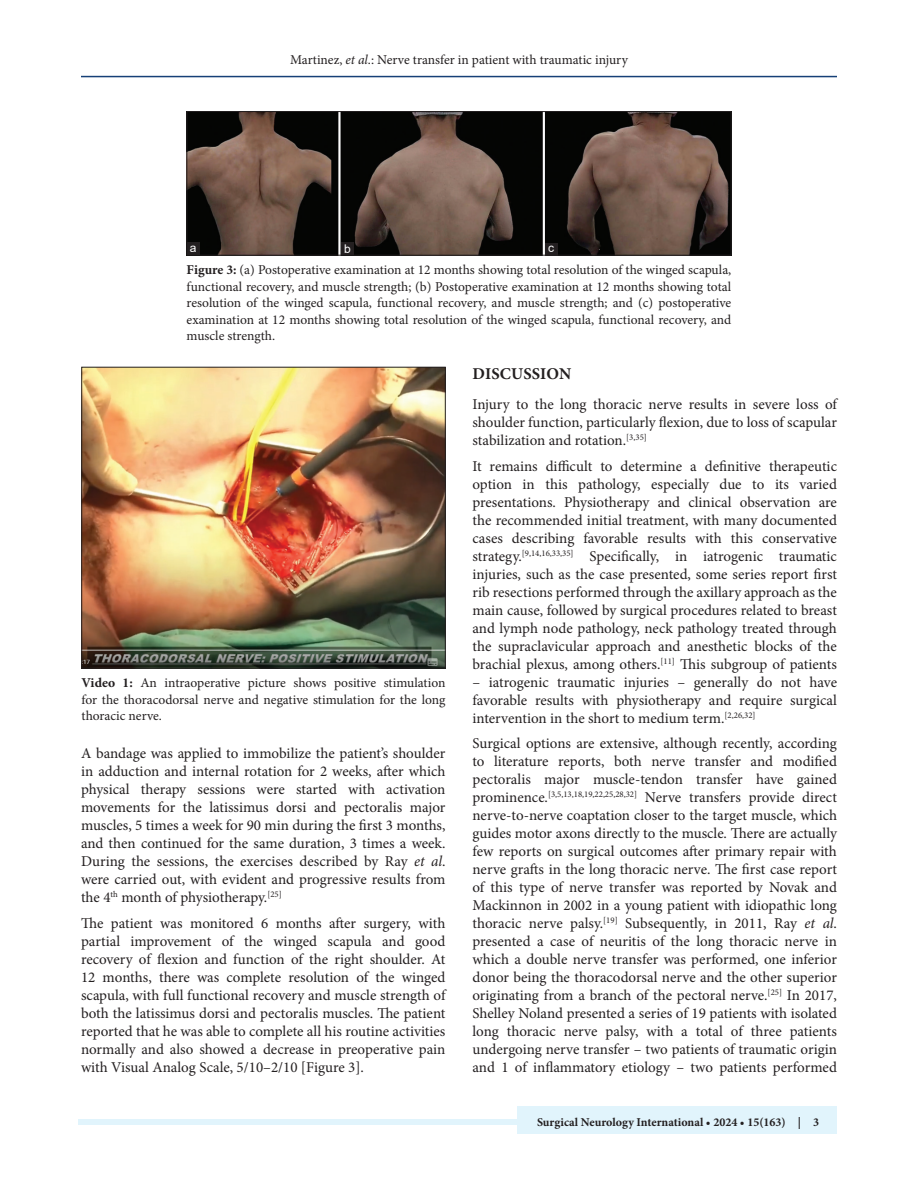
<style>
.page{position:relative;width:918px;height:1188px;background:#fff}
.page>*{position:absolute;margin:0;border:0;box-sizing:border-box;transform-origin:0 0}
.t1{font:700 16.5px "Minion Pro";letter-spacing:.01em;color:#231f20}
.TX{font:15px/18px "Minion Pro";color:#231f20;text-align:justify}
.FGC{font:13.5px/16.5px "Minion Pro";color:#231f20;text-align:justify}
.JF{font:700 12px "Minion Pro";color:#231f20}
.LABEL{font:12px "Arial";color:#fff}
.s1{font-style:italic}
.s2{font-weight:700}
</style>
<div class="page">
<hr style="left:81px;top:76px;width:756px;height:1px;background:#164077">
<div style="left:78px;top:1119px;width:756px;height:6px;background:#e1f4fc"></div>
<div style="left:518px;top:1106px;width:319px;height:28px;background:#e1f4fc"></div>
<img style="left:189px;top:113px;width:540px;height:140px">
<div style="left:187px;top:111px;width:544px;height:144px;border:1px solid #231f20"></div>
<div style="left:545px;top:243px;width:12px;height:12px;background:#231f20"></div>
<div style="left:341px;top:242px;width:13px;height:13px;background:#231f20"></div>
<div style="left:187px;top:242px;width:12px;height:13px;background:#231f20"></div>
<img style="left:84px;top:369px;width:360px;height:297px">
<div style="left:82px;top:367px;width:364px;height:301px;border:1px solid #231f20"></div>
<p class="FGC" style="left:290px;top:51px;width:339px">Martinez, <span class="s1">et al</span>.: Nerve transfer in patient with traumatic injury</p>
<p class="LABEL" style="left:190px;top:240px;width:8px">a</p>
<p class="LABEL" style="left:344px;top:241px;width:8px">b</p>
<p class="LABEL" style="left:548px;top:240px;width:7px">c</p>
<p class="FGC" style="left:187px;top:262px;width:546px"><span class="s2">Figure 3:</span> (a) Postoperative examination at 12 months showing total resolution of the winged scapula, functional recovery, and muscle strength; (b) Postoperative examination at 12 months showing total resolution of the winged scapula, functional recovery, and muscle strength; and (c) postoperative examination at 12 months showing total resolution of the winged scapula, functional recovery, and muscle strength.</p>
<p class="FGC" style="left:82px;top:675px;width:365px"><span class="s2">Video 1:</span> An intraoperative picture shows positive stimulation for the thoracodorsal nerve and negative stimulation for the long thoracic nerve.</p>
<p class="TX" style="left:81px;top:744px;width:366px">A bandage was applied to immobilize the patient’s shoulder in adduction and internal rotation for 2 weeks, after which physical therapy sessions were started with activation movements for the latissimus dorsi and pectoralis major muscles, 5 times a week for 90 min during the first 3 months, and then continued for the same duration, 3 times a week.<br>During the sessions, the exercises described by Ray <span class="s1">et al</span>. were carried out, with evident and progressive results from the 4<sup>th</sup> month of physiotherapy.<sup>[25]</sup></p>
<p class="TX" style="left:81px;top:914px;width:366px">The patient was monitored 6 months after surgery, with partial improvement of the winged scapula and good recovery of flexion and function of the right shoulder. At 12 months, there was complete resolution of the winged scapula, with full functional recovery and muscle strength of both the latissimus dorsi and pectoralis muscles. The patient reported that he was able to complete all his routine activities normally and also showed a decrease in preoperative pain with Visual Analog Scale, 5/10–2/10 [Figure 3].</p>
<h1 class="t1" style="left:473px;top:362px;width:100px">DISCUSSION</h1>
<p class="TX" style="left:472px;top:395px;width:366px">Injury to the long thoracic nerve results in severe loss of shoulder function, particularly flexion, due to loss of scapular stabilization and rotation.<sup>[3,35]</sup></p>
<p class="TX" style="left:472px;top:457px;width:366px">It remains difficult to determine a definitive therapeutic option in this pathology, especially due to its varied presentations. Physiotherapy and clinical observation are the recommended initial treatment, with many documented cases describing favorable results with this conservative strategy.<sup>[9,14,16,33,35]</sup> Specifically, in iatrogenic traumatic injuries, such as the case presented, some series report first rib resections performed through the axillary approach as the main cause, followed by surgical procedures related to breast and lymph node pathology, neck pathology treated through the supraclavicular approach and anesthetic blocks of the brachial plexus, among others.<sup>[11]</sup> This subgroup of patients</p>
<p class="TX" style="left:472px;top:673px;width:366px">– iatrogenic traumatic injuries – generally do not have favorable results with physiotherapy and require surgical intervention in the short to medium term.<sup>[2,26,32]</sup></p>
<p class="TX" style="left:472px;top:734px;width:366px">Surgical options are extensive, although recently, according to literature reports, both nerve transfer and modified pectoralis major muscle-tendon transfer have gained prominence.<sup>[3,5,13,18,19,22,25,28,32]</sup> Nerve transfers provide direct nerve-to-nerve coaptation closer to the target muscle, which guides motor axons directly to the muscle. There are actually few reports on surgical outcomes after primary repair with nerve grafts in the long thoracic nerve. The first case report of this type of nerve transfer was reported by Novak and Mackinnon in 2002 in a young patient with idiopathic long thoracic nerve palsy.<sup>[19]</sup> Subsequently, in 2011, Ray <span class="s1">et al</span>. presented a case of neuritis of the long thoracic nerve in which a double nerve transfer was performed, one inferior donor being the thoracodorsal nerve and the other superior originating from a branch of the pectoral nerve.<sup>[25]</sup> In 2017, Shelley Noland presented a series of 19 patients with isolated long thoracic nerve palsy, with a total of three patients undergoing nerve transfer – two patients of traumatic origin and 1 of inflammatory etiology – two patients performed</p>
<p class="JF" style="left:537px;top:1113px;width:284px">Surgical Neurology International • 2024 • 15(163) | 3</p>
</div>
